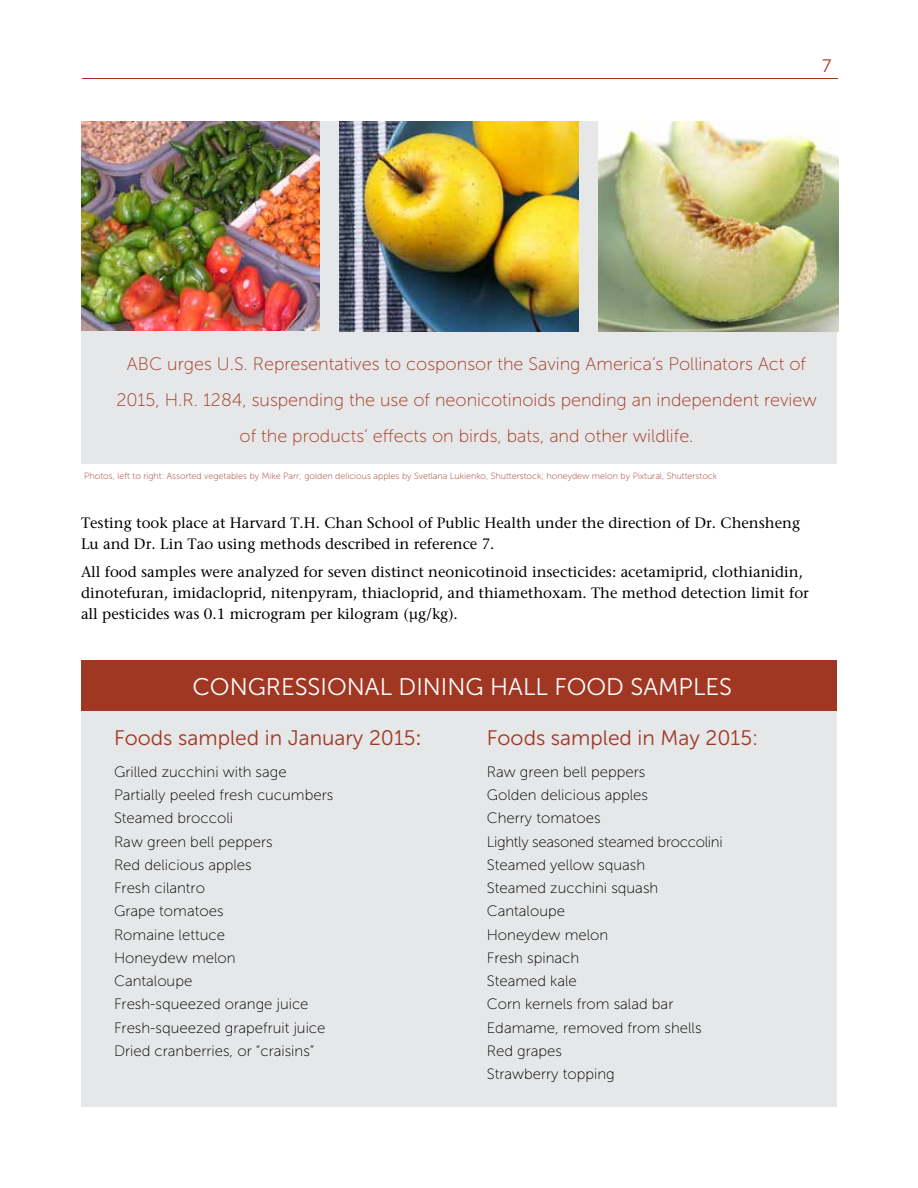
<style>
.page{position:relative;width:918px;height:1188px;background:#fff}
.page>*{position:absolute;margin:0;border:0;box-sizing:border-box;transform-origin:0 0}
.Figure_header{font:24px "Museo Sans 300";color:#fff}
.t1{font:21px "Museo Sans 300";color:#a03723}
.Pull_quote{font:18px/36px "Museo Sans 100";color:#a03723;text-align:center}
.t2{font:18px "Museo Sans 300";color:#a03723}
.t3{font:15px "Museo Sans 100";color:#000}
.t4{font:500 15px/21px "Stone Serif Std";color:#000}
.t5{font:15px "Museo Sans 100";letter-spacing:-.02em;color:#000}
.Pull_quote-2{font:9px "Museo Sans 100";color:#a03723}
.s1{font-family:"Museo Sans 500"}
</style>
<div class="page">
<hr style="left:82px;top:78px;width:756px;height:1px;background:#a03723">
<div style="left:81px;top:660px;width:756px;height:52px;background:#a03723"></div>
<div style="left:81px;top:122px;width:756px;height:342px;background:#e6e7e8"></div>
<div style="left:81px;top:712px;width:756px;height:395px;background:#e6e7e8"></div>
<img style="left:340px;top:122px;width:238px;height:209px">
<img style="left:81px;top:122px;width:239px;height:208px">
<img style="left:598px;top:122px;width:241px;height:209px">
<p class="t2" style="left:822px;top:56px;width:11px">7</p>
<p class="Pull_quote" style="left:116px;top:346px;width:702px">ABC urges U.S. Representatives to cosponsor the Saving America’s Pollinators Act of<br>2015, H.R. 1284, suspending the use of neonicotinoids pending an independent review of the products’ effects on birds, bats, and other wildlife.</p>
<p class="Pull_quote-2" style="left:84px;top:471px;width:635px">Photos, left to right: Assorted vegetables by Mike Parr; golden delicious apples by Svetlana Lukienko, Shutterstock; honeydew melon by Pixtural, Shutterstock</p>
<p class="t4" style="left:81px;top:512px;width:721px">Testing took place at Harvard T.H. Chan School of Public Health under the direction of Dr. Chensheng<br>Lu and Dr. Lin Tao using methods described in reference 7.</p>
<p class="t4" style="left:81px;top:561px;width:730px">All food samples were analyzed for seven distinct neonicotinoid insecticides: acetamiprid, clothianidin, dinotefuran, imidacloprid, nitenpyram, thiacloprid, and thiamethoxam. The method detection limit for all pesticides was 0.1 microgram per kilogram (μg/kg).</p>
<p class="Figure_header" style="left:192px;top:674px;width:541px">CONGRESSIONAL DINING HALL FOOD SAMPLES</p>
<p class="t1" style="left:114px;top:727px;width:309px">Foods sampled in January 2015<span class="s1">:</span></p>
<p class="t3" style="left:114px;top:764px;width:174px">Grilled zucchini with sage</p>
<p class="t3" style="left:114px;top:787px;width:221px">Partially peeled fresh cucumbers</p>
<p class="t3" style="left:114px;top:810px;width:121px">Steamed broccoli</p>
<p class="t3" style="left:114px;top:834px;width:160px">Raw green bell peppers</p>
<p class="t3" style="left:114px;top:857px;width:139px">Red delicious apples</p>
<p class="t3" style="left:114px;top:880px;width:93px">Fresh cilantro</p>
<p class="t3" style="left:114px;top:903px;width:111px">Grape tomatoes</p>
<p class="t3" style="left:114px;top:927px;width:113px">Romaine lettuce</p>
<p class="t3" style="left:114px;top:950px;width:123px">Honeydew melon</p>
<p class="t3" style="left:114px;top:973px;width:80px">Cantaloupe</p>
<p class="t3" style="left:114px;top:996px;width:196px">Fresh-squeezed orange juice</p>
<p class="t3" style="left:114px;top:1020px;width:213px">Fresh-squeezed grapefruit juice</p>
<p class="t3" style="left:114px;top:1043px;width:202px">Dried cranberries, or “craisins”</p>
<p class="t1" style="left:487px;top:727px;width:273px">Foods sampled in May 2015:</p>
<p class="t3" style="left:487px;top:764px;width:160px">Raw green bell peppers</p>
<p class="t3" style="left:487px;top:787px;width:163px">Golden delicious apples</p>
<p class="t3" style="left:487px;top:810px;width:116px">Cherry tomatoes</p>
<p class="t5" style="left:487px;top:834px;width:237px">Lightly seasoned steamed broccolini</p>
<p class="t3" style="left:487px;top:857px;width:160px">Steamed yellow squash</p>
<p class="t3" style="left:487px;top:880px;width:173px">Steamed zucchini squash</p>
<p class="t3" style="left:487px;top:903px;width:80px">Cantaloupe</p>
<p class="t3" style="left:487px;top:927px;width:123px">Honeydew melon</p>
<p class="t3" style="left:487px;top:950px;width:94px">Fresh spinach</p>
<p class="t3" style="left:487px;top:973px;width:92px">Steamed kale</p>
<p class="t3" style="left:487px;top:996px;width:188px">Corn kernels from salad bar</p>
<p class="t3" style="left:487px;top:1020px;width:216px">Edamame, removed from shells</p>
<p class="t3" style="left:487px;top:1043px;width:77px">Red grapes</p>
<p class="t3" style="left:487px;top:1066px;width:130px">Strawberry topping</p>
</div>
